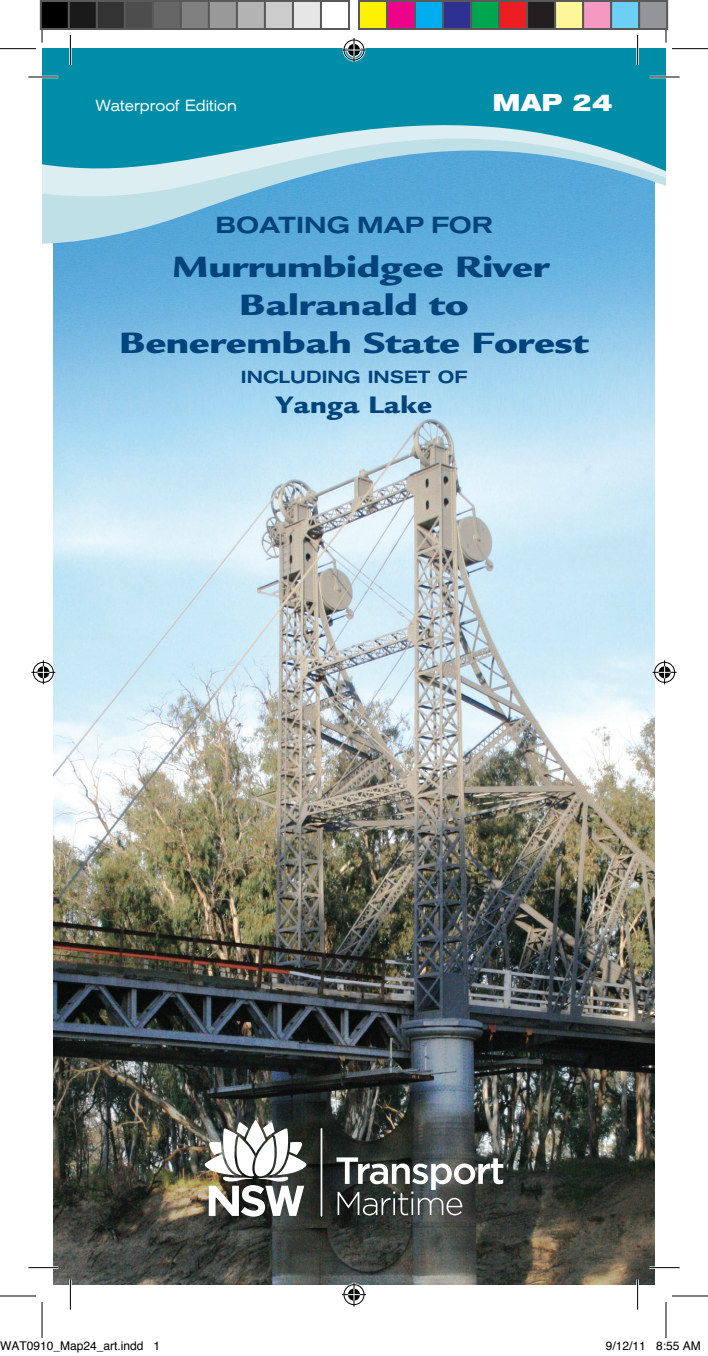
<style>
.page{position:relative;width:708px;height:1356px;background:#fff}
.page>*{position:absolute;margin:0;border:0;box-sizing:border-box;transform-origin:0 0}
.t1{font:900 32px/38px "Legacy Sans";letter-spacing:-.01em;color:#00447b;text-align:center;scale:1.25 1}
.t2{font:900 26px "Legacy Sans";color:#00447b;scale:1.1 1}
.t3{font:700 24px "Akzidenz Grot Ext BQ";color:#fff}
.t4{font:500 23px "Akzidenz Grot Ext BQ";color:#00447b;scale:1.05 1}
.t5{font:500 17.4px "Akzidenz Grot Ext BQ";color:#00447b}
.t6{font:16px "Akzidenz Grot Ext BQ";color:#fff;scale:.85 1}
.t7{font:12px "Helvetica";color:#000}
</style>
<div class="page">
<img style="left:53px;top:267px;width:601px;height:1018px">
<hr style="left:320px;top:1128px;width:2px;height:89px;background:#fff">
<img style="left:205px;top:1120px;width:101px;height:97px">
<svg style="left:336px;top:1157px;width:167px;height:58px"></svg>
<div style="left:42px;top:49px;width:624px;height:22px;background:#008da8"></div>
<div style="left:42px;top:71px;width:624px;height:34px;background:#008da8"></div>
<svg style="left:42px;top:105px;width:624px;height:162px;background:#60b2d2"></svg>
<hr style="left:28px;top:76px;width:30px;height:2px;background:#fff">
<hr style="left:649px;top:76px;width:30px;height:2px;background:#fff">
<hr style="left:28px;top:1266px;width:30px;height:3px;background:#fff">
<hr style="left:649px;top:1266px;width:30px;height:3px;background:#fff">
<hr style="left:69px;top:35px;width:3px;height:30px;background:#fff">
<hr style="left:69px;top:1280px;width:3px;height:30px;background:#fff">
<hr style="left:636px;top:35px;width:3px;height:30px;background:#fff">
<hr style="left:636px;top:1280px;width:3px;height:30px;background:#fff">
<hr style="left:28px;top:77px;width:30px;height:1px;background:#000">
<hr style="left:649px;top:77px;width:30px;height:1px;background:#000">
<hr style="left:28px;top:1267px;width:30px;height:1px;background:#000">
<hr style="left:649px;top:1267px;width:30px;height:1px;background:#000">
<hr style="left:70px;top:35px;width:1px;height:30px;background:#000">
<hr style="left:70px;top:1280px;width:1px;height:30px;background:#000">
<hr style="left:637px;top:35px;width:1px;height:30px;background:#000">
<hr style="left:637px;top:1280px;width:1px;height:30px;background:#000">
<hr style="left:0;top:48px;width:36px;height:1px;background:#000">
<hr style="left:672px;top:48px;width:36px;height:1px;background:#000">
<hr style="left:0;top:1296px;width:36px;height:1px;background:#000">
<hr style="left:672px;top:1296px;width:36px;height:1px;background:#000">
<hr style="left:42px;top:7px;width:1px;height:36px;background:#000">
<hr style="left:42px;top:1302px;width:1px;height:36px;background:#000">
<hr style="left:665px;top:7px;width:1px;height:36px;background:#000">
<hr style="left:665px;top:1302px;width:1px;height:36px;background:#000">
<svg style="left:342px;top:38px;width:24px;height:24px"></svg>
<svg style="left:342px;top:1283px;width:24px;height:24px"></svg>
<svg style="left:31px;top:660px;width:24px;height:24px"></svg>
<svg style="left:652px;top:660px;width:24px;height:24px"></svg>
<div style="left:41px;top:1px;width:28px;height:28px;background:#000"></div>
<div style="left:40px;top:0;width:30px;height:30px;border:2px solid #595959"></div>
<div style="left:69px;top:1px;width:28px;height:28px;background:#1a1a1a"></div>
<div style="left:68px;top:0;width:30px;height:30px;border:2px solid #595959"></div>
<div style="left:97px;top:1px;width:28px;height:28px;background:#333"></div>
<div style="left:96px;top:0;width:30px;height:30px;border:2px solid #595959"></div>
<div style="left:125px;top:1px;width:28px;height:28px;background:#4d4d4d"></div>
<div style="left:124px;top:0;width:30px;height:30px;border:2px solid #595959"></div>
<div style="left:153px;top:1px;width:28px;height:28px;background:#666"></div>
<div style="left:152px;top:0;width:30px;height:30px;border:2px solid #595959"></div>
<div style="left:181px;top:1px;width:28px;height:28px;background:#808080"></div>
<div style="left:180px;top:0;width:30px;height:30px;border:2px solid #595959"></div>
<div style="left:209px;top:1px;width:28px;height:28px;background:#999"></div>
<div style="left:208px;top:0;width:30px;height:30px;border:2px solid #595959"></div>
<div style="left:237px;top:1px;width:28px;height:28px;background:#b3b3b3"></div>
<div style="left:236px;top:0;width:30px;height:30px;border:2px solid #595959"></div>
<div style="left:265px;top:1px;width:28px;height:28px;background:#ccc"></div>
<div style="left:264px;top:0;width:30px;height:30px;border:2px solid #595959"></div>
<div style="left:293px;top:1px;width:28px;height:28px;background:#e6e6e6"></div>
<div style="left:292px;top:0;width:30px;height:30px;border:2px solid #595959"></div>
<div style="left:320px;top:0;width:30px;height:30px;border:2px solid #595959"></div>
<div style="left:359px;top:1px;width:28px;height:28px;background:#fff101"></div>
<div style="left:358px;top:0;width:30px;height:30px;border:2px solid #595959"></div>
<div style="left:387px;top:1px;width:28px;height:28px;background:#ed028c"></div>
<div style="left:386px;top:0;width:30px;height:30px;border:2px solid #595959"></div>
<div style="left:415px;top:1px;width:28px;height:28px;background:#00aeef"></div>
<div style="left:414px;top:0;width:30px;height:30px;border:2px solid #595959"></div>
<div style="left:443px;top:1px;width:28px;height:28px;background:#2e3092"></div>
<div style="left:442px;top:0;width:30px;height:30px;border:2px solid #595959"></div>
<div style="left:471px;top:1px;width:28px;height:28px;background:#00a54f"></div>
<div style="left:470px;top:0;width:30px;height:30px;border:2px solid #595959"></div>
<div style="left:499px;top:1px;width:28px;height:28px;background:#ee1d23"></div>
<div style="left:498px;top:0;width:30px;height:30px;border:2px solid #595959"></div>
<div style="left:527px;top:1px;width:28px;height:28px;background:#231f20"></div>
<div style="left:526px;top:0;width:30px;height:30px;border:2px solid #595959"></div>
<div style="left:555px;top:1px;width:28px;height:28px;background:#fff79a"></div>
<div style="left:554px;top:0;width:30px;height:30px;border:2px solid #595959"></div>
<div style="left:583px;top:1px;width:28px;height:28px;background:#f499c2"></div>
<div style="left:582px;top:0;width:30px;height:30px;border:2px solid #595959"></div>
<div style="left:611px;top:1px;width:28px;height:28px;background:#6bcff6"></div>
<div style="left:610px;top:0;width:30px;height:30px;border:2px solid #595959"></div>
<div style="left:639px;top:1px;width:28px;height:28px;background:#939598"></div>
<div style="left:638px;top:0;width:30px;height:30px;border:2px solid #595959"></div>
<p class="t6" style="left:96px;top:96px;width:167px">Waterproof Edition</p>
<p class="t3" style="left:493px;top:89px;width:121px">MAP 24</p>
<p class="t4" style="left:215px;top:212px;width:265px">BOATING MAP FOR</p>
<p class="t1" style="left:119px;top:247px;width:377px">Murrumbidgee River<br>Balranald to<br>Benerembah State Forest</p>
<p class="t5" style="left:241px;top:366px;width:213px">INCLUDING INSET OF</p>
<p class="t2" style="left:276px;top:389px;width:143px">Yanga Lake</p>
<p class="t7" style="left:0;top:1336px;width:162px">WAT0910_Map24_art.indd 1</p>
<p class="t7" style="left:606px;top:1336px;width:96px">9/12/11 8:55 AM</p>
</div>
